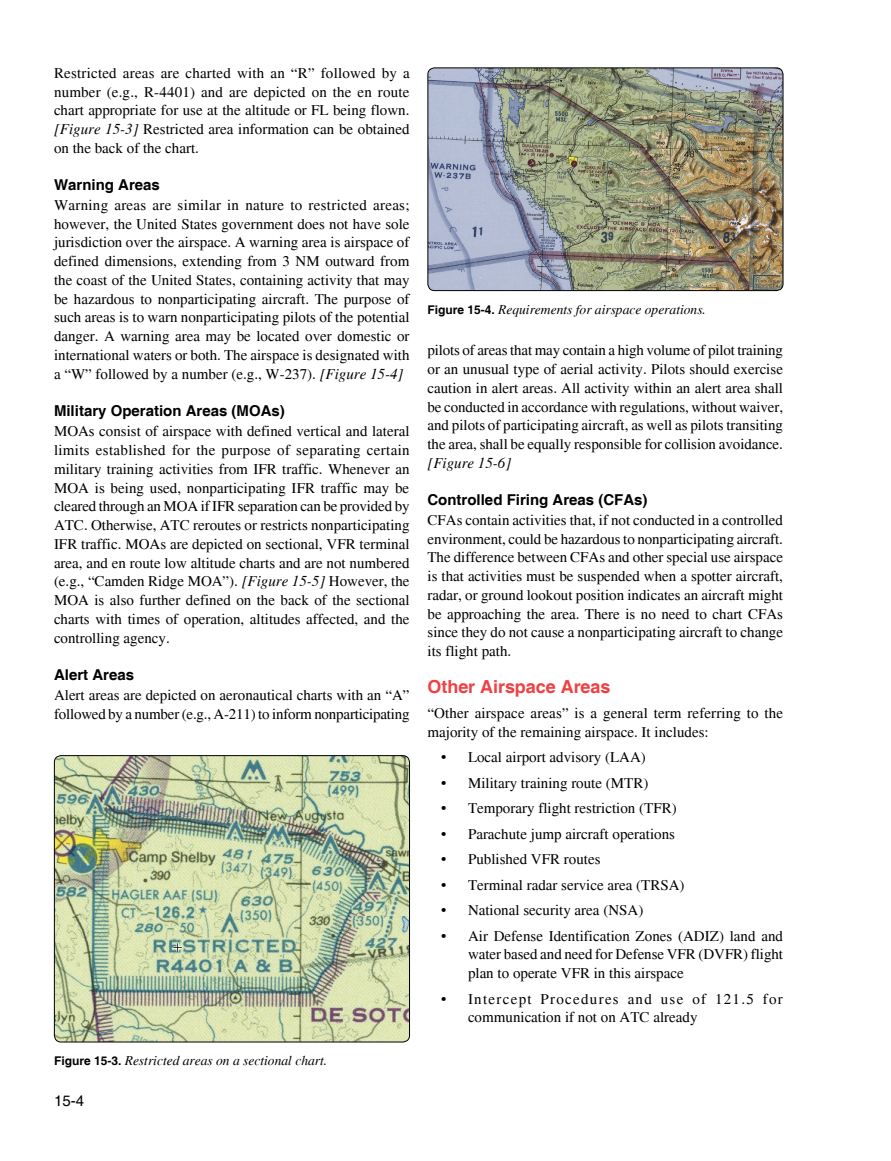
<style>
.page{position:relative;width:891px;height:1161px;background:#fff}
.page>*{position:absolute;margin:0;border:0;box-sizing:border-box;transform-origin:0 0}
.AC_heading_1{font:700 18px "Helvetica";letter-spacing:-.005em;color:#ef4144}
.AC_body_text{font:15px/18.8px "Times";color:#000;text-align:justify}
.AC_bullet_text{font:15px/18.8px "Times";color:#000;text-align:justify}
.AC_heading_2{font:700 15px "Helvetica";color:#000}
.AC_bullet_text-2{font:15px/18.8px "Times";letter-spacing:.085em;color:#000}
.t1{font:15px "Helvetica";color:#000}
.AC_captions{font:italic 13.5px "Times";color:#000}
.s1{font-style:italic}
.s2{font-family:"Helvetica";font-weight:700;font-style:normal;font-size:12px}
</style>
<div class="page">
<img style="left:428px;top:68px;width:355px;height:223px">
<div style="left:428px;top:68px;width:355px;height:223px;border:1px solid #000;border-radius:7px"></div>
<img style="left:54px;top:756px;width:356px;height:286px">
<div style="left:54px;top:755px;width:356px;height:287px;border:1px solid #000;border-radius:7px"></div>
<p class="AC_body_text" style="left:54px;top:64px;width:357px">Restricted areas are charted with an “R” followed by a number (e.g., R-4401) and are depicted on the en route chart appropriate for use at the altitude or FL being flown. <span class="s1">[Figure 15-3]</span> Restricted area information can be obtained on the back of the chart.</p>
<p class="AC_heading_2" style="left:54px;top:175px;width:107px">Warning Areas</p>
<p class="AC_body_text" style="left:54px;top:196px;width:357px">Warning areas are similar in nature to restricted areas; however, the United States government does not have sole jurisdiction over the airspace. A warning area is airspace of defined dimensions, extending from 3 NM outward from the coast of the United States, containing activity that may be hazardous to nonparticipating aircraft. The purpose of such areas is to warn nonparticipating pilots of the potential danger. A warning area may be located over domestic or international waters or both. The airspace is designated with a “W” followed by a number (e.g., W-237). <span class="s1">[Figure 15-4]</span></p>
<p class="AC_heading_2" style="left:54px;top:402px;width:232px">Military Operation Areas (MOAs)</p>
<p class="AC_body_text" style="left:54px;top:422px;width:357px">MOAs consist of airspace with defined vertical and lateral limits established for the purpose of separating certain military training activities from IFR traffic. Whenever an MOA is being used, nonparticipating IFR traffic may be cleared through an MOA if IFR separation can be provided by ATC. Otherwise, ATC reroutes or restricts nonparticipating IFR traffic. MOAs are depicted on sectional, VFR terminal area, and en route low altitude charts and are not numbered (e.g., “Camden Ridge MOA”). <span class="s1">[Figure 15-5]</span> However, the MOA is also further defined on the back of the sectional charts with times of operation, altitudes affected, and the controlling agency.</p>
<p class="AC_heading_2" style="left:54px;top:666px;width:82px">Alert Areas</p>
<p class="AC_body_text" style="left:54px;top:686px;width:357px">Alert areas are depicted on aeronautical charts with an “A” followed by a number (e.g., A-211) to inform nonparticipating</p>
<p class="AC_captions" style="left:54px;top:1053px;width:275px"><span class="s2">Figure 15-3.</span> Restricted areas on a sectional chart.</p>
<p class="t1" style="left:54px;top:1092px;width:32px">15-4</p>
<p class="AC_captions" style="left:428px;top:302px;width:280px"><span class="s2">Figure 15-4.</span> Requirements for airspace operations.</p>
<p class="AC_body_text" style="left:428px;top:341px;width:357px">pilots of areas that may contain a high volume of pilot training or an unusual type of aerial activity. Pilots should exercise caution in alert areas. All activity within an alert area shall be conducted in accordance with regulations, without waiver, and pilots of participating aircraft, as well as pilots transiting the area, shall be equally responsible for collision avoidance. <span class="s1">[Figure 15-6]</span></p>
<p class="AC_heading_2" style="left:428px;top:490px;width:222px">Controlled Firing Areas (CFAs)</p>
<p class="AC_body_text" style="left:428px;top:511px;width:357px">CFAs contain activities that, if not conducted in a controlled environment, could be hazardous to nonparticipating aircraft.<br>The difference between CFAs and other special use airspace is that activities must be suspended when a spotter aircraft, radar, or ground lookout position indicates an aircraft might be approaching the area. There is no need to chart CFAs since they do not cause a nonparticipating aircraft to change its flight path.</p>
<p class="AC_heading_1" style="left:428px;top:676px;width:185px">Other Airspace Areas</p>
<p class="AC_body_text" style="left:428px;top:704px;width:357px">“Other airspace areas” is a general term referring to the majority of the remaining airspace. It includes:</p>
<p class="AC_bullet_text" style="left:441px;top:748px;width:206px">• Local airport advisory (LAA)</p>
<p class="AC_bullet_text" style="left:441px;top:773px;width:209px">• Military training route (MTR)</p>
<p class="AC_bullet_text" style="left:441px;top:799px;width:237px">• Temporary flight restriction (TFR)</p>
<p class="AC_bullet_text" style="left:441px;top:824px;width:236px">• Parachute jump aircraft operations</p>
<p class="AC_bullet_text" style="left:441px;top:850px;width:161px">• Published VFR routes</p>
<p class="AC_bullet_text" style="left:441px;top:875px;width:245px">• Terminal radar service area (TRSA)</p>
<p class="AC_bullet_text" style="left:441px;top:901px;width:204px">• National security area (NSA)</p>
<p class="AC_bullet_text" style="left:468px;top:926px;width:317px;text-indent:-27px">• Air Defense Identification Zones (ADIZ) land and water based and need for Defense VFR (DVFR) flight plan to operate VFR in this airspace</p>
<p class="AC_bullet_text-2" style="left:468px;top:989px;width:316px;text-indent:-27px">• Intercept Procedures and use of 121.5 for communication if not on ATC already</p>
</div>
